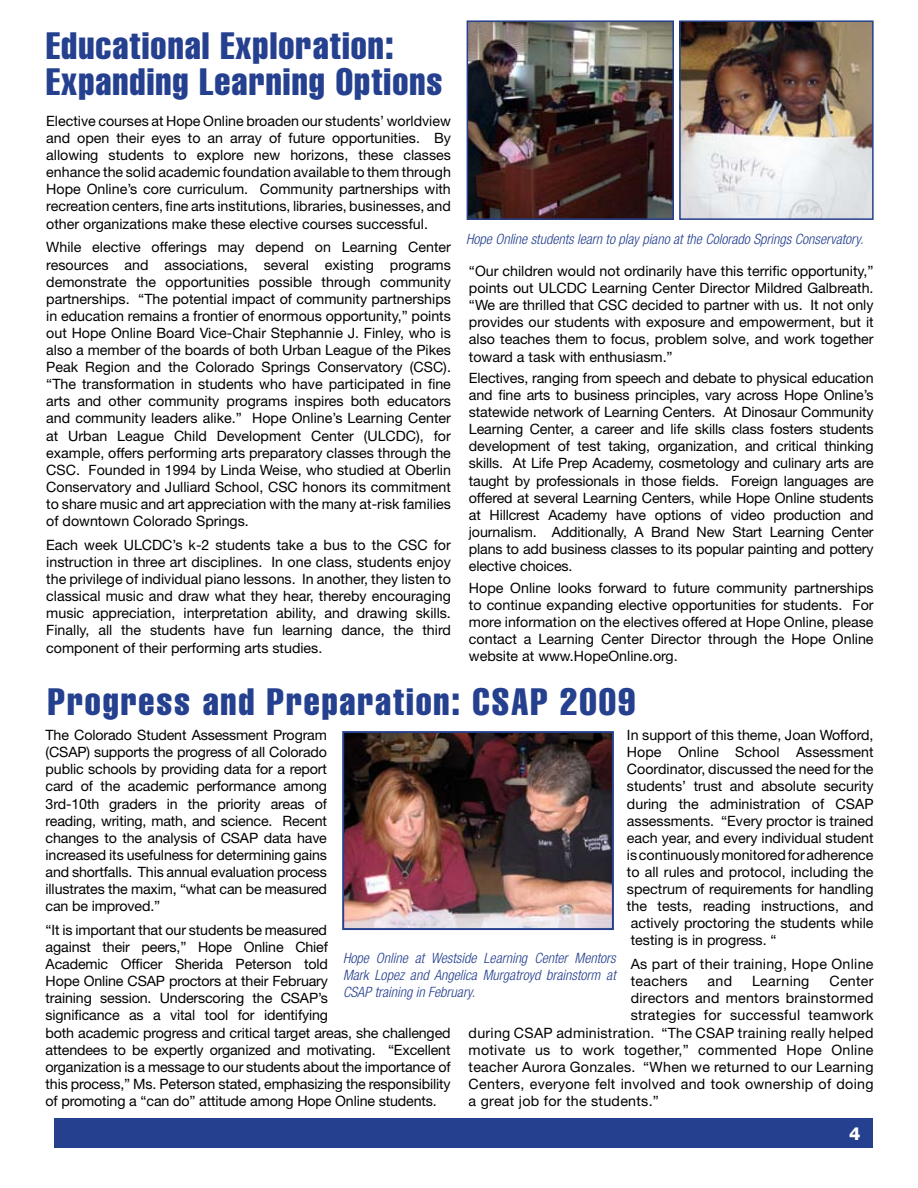
<style>
.page{position:relative;width:918px;height:1188px;background:#fff}
.page>*{position:absolute;margin:0;border:0;box-sizing:border-box;transform-origin:0 0}
.t1{font:extra-condensed 37.5px/36px "Helvetica";letter-spacing:.03em;color:#25408f}
.t2{font:extra-condensed 37.5px "Helvetica";letter-spacing:.05em;color:#25408f}
.t3{font:800 18px "Helvetica Neue";color:#fff}
.t4{font:14.25px/17.1px "Helvetica Neue";color:#000;text-align:justify}
.t5{font:14.25px/17.1px "Helvetica Neue";letter-spacing:.02em;color:#000}
.t6{font:italic 300 condensed 14.25px/17.1px "Helvetica Neue";color:#25408f;text-align:justify}
</style>
<div class="page">
<div style="left:54px;top:1118px;width:819px;height:30px;background:#25408f"></div>
<img style="left:682px;top:23px;width:189px;height:194px">
<div style="left:679px;top:20px;width:195px;height:200px;border:2px solid #25408f"></div>
<img style="left:470px;top:23px;width:201px;height:194px">
<div style="left:467px;top:20px;width:207px;height:200px;border:2px solid #25408f"></div>
<img style="left:345px;top:734px;width:266px;height:193px">
<div style="left:342px;top:731px;width:272px;height:199px;border:2px solid #25408f"></div>
<h1 class="t1" style="left:46px;top:28px;width:398px">Educational Exploration:<br>Expanding Learning Options</h1>
<p class="t4" style="left:46px;top:112px;width:406px">Elective courses at Hope Online broaden our students’ worldview and open their eyes to an array of future opportunities. By allowing students to explore new horizons, these classes enhance the solid academic foundation available to them through Hope Online’s core curriculum. Community partnerships with recreation centers, fine arts institutions, libraries, businesses, and other organizations make these elective courses successful.</p>
<p class="t4" style="left:46px;top:239px;width:406px">While elective offerings may depend on Learning Center resources and associations, several existing programs demonstrate the opportunities possible through community partnerships. “The potential impact of community partnerships in education remains a frontier of enormous opportunity,” points out Hope Online Board Vice-Chair Stephannie J. Finley, who is also a member of the boards of both Urban League of the Pikes Peak Region and the Colorado Springs Conservatory (CSC). “The transformation in students who have participated in fine arts and other community programs inspires both educators and community leaders alike.” Hope Online’s Learning Center at Urban League Child Development Center (ULCDC), for example, offers performing arts preparatory classes through the CSC. Founded in 1994 by Linda Weise, who studied at Oberlin Conservatory and Julliard School, CSC honors its commitment to share music and art appreciation with the many at-risk families of downtown Colorado Springs.</p>
<p class="t4" style="left:46px;top:536px;width:406px">Each week ULCDC’s k-2 students take a bus to the CSC for instruction in three art disciplines. In one class, students enjoy the privilege of individual piano lessons. In another, they listen to classical music and draw what they hear, thereby encouraging music appreciation, interpretation ability, and drawing skills.<br>Finally, all the students have fun learning dance, the third component of their performing arts studies.</p>
<p class="t6" style="left:466px;top:230px;width:399px">Hope Online students learn to play piano at the Colorado Springs Conservatory.</p>
<p class="t4" style="left:469px;top:262px;width:406px">“Our children would not ordinarily have this terrific opportunity,” points out ULCDC Learning Center Director Mildred Galbreath. “We are thrilled that CSC decided to partner with us. It not only provides our students with exposure and empowerment, but it also teaches them to focus, problem solve, and work together toward a task with enthusiasm.”</p>
<p class="t4" style="left:469px;top:369px;width:406px">Electives, ranging from speech and debate to physical education and fine arts to business principles, vary across Hope Online’s statewide network of Learning Centers. At Dinosaur Community Learning Center, a career and life skills class fosters students development of test taking, organization, and critical thinking skills. At Life Prep Academy, cosmetology and culinary arts are taught by professionals in those fields. Foreign languages are offered at several Learning Centers, while Hope Online students at Hillcrest Academy have options of video production and journalism. Additionally, A Brand New Start Learning Center plans to add business classes to its popular painting and pottery elective choices.</p>
<p class="t4" style="left:469px;top:579px;width:406px">Hope Online looks forward to future community partnerships to continue expanding elective opportunities for students. For more information on the electives offered at Hope Online, please contact a Learning Center Director through the Hope Online website at www.HopeOnline.org.</p>
<h1 class="t2" style="left:48px;top:678px;width:589px">Progress and Preparation: CSAP 2009</h1>
<p class="t4" style="left:46px;top:726px;width:283px">The Colorado Student Assessment Program (CSAP) supports the progress of all Colorado public schools by providing data for a report card of the academic performance among 3rd-10th graders in the priority areas of reading, writing, math, and science. Recent changes to the analysis of CSAP data have increased its usefulness for determining gains and shortfalls. This annual evaluation process illustrates the maxim, “what can be measured can be improved.”</p>
<p class="t4" style="left:46px;top:921px;width:407px;text-align:left">“It is important that our students be measured<br>against their peers,” Hope Online Chief<br>Academic Officer Sherida Peterson told<br>Hope Online CSAP proctors at their February<br>training session. Underscoring the CSAP’s<br>significance as a vital tool for identifying<br>both academic progress and critical target areas, she challenged attendees to be expertly organized and motivating. “Excellent organization is a message to our students about the importance of this process,” Ms. Peterson stated, emphasizing the responsibility of promoting a “can do” attitude among Hope Online students.</p>
<p class="t4" style="left:627px;top:726px;width:248px">In support of this theme, Joan Wofford, Hope Online School Assessment Coordinator, discussed the need for the students’ trust and absolute security during the administration of CSAP assessments. “Every proctor is trained each year, and every individual student is continuously monitored for adherence to all rules and protocol, including the spectrum of requirements for handling the tests, reading instructions, and actively proctoring the students while testing is in progress. “</p>
<p class="t5" style="left:631px;top:955px;width:244px">As part of their training, Hope Online teachers</p>
<p class="t6" style="left:343px;top:949px;width:274px">Hope Online at Westside Learning Center Mentors Mark Lopez and Angelica Murgatroyd brainstorm at CSAP training in February.</p>
<p class="t4" style="left:708px;top:972px;width:26px">and</p>
<p class="t5" style="left:752px;top:972px;width:59px">Learning</p>
<p class="t4" style="left:829px;top:972px;width:46px">Center</p>
<p class="t5" style="left:631px;top:990px;width:244px">directors and mentors brainstormed</p>
<p class="t5" style="left:631px;top:1007px;width:244px">strategies for successful teamwork</p>
<p class="t5" style="left:469px;top:1024px;width:407px">during CSAP administration. “The CSAP training really helped</p>
<p class="t5" style="left:469px;top:1041px;width:406px">motivate us to work together,” commented Hope Online</p>
<p class="t5" style="left:469px;top:1058px;width:406px">teacher Aurora Gonzales. “When we returned to our Learning</p>
<p class="t5" style="left:469px;top:1075px;width:406px">Centers, everyone felt involved and took ownership of doing</p>
<p class="t5" style="left:469px;top:1092px;width:192px">a great job for the students.”</p>
<p class="t3" style="left:849px;top:1123px;width:13px">4</p>
</div>
